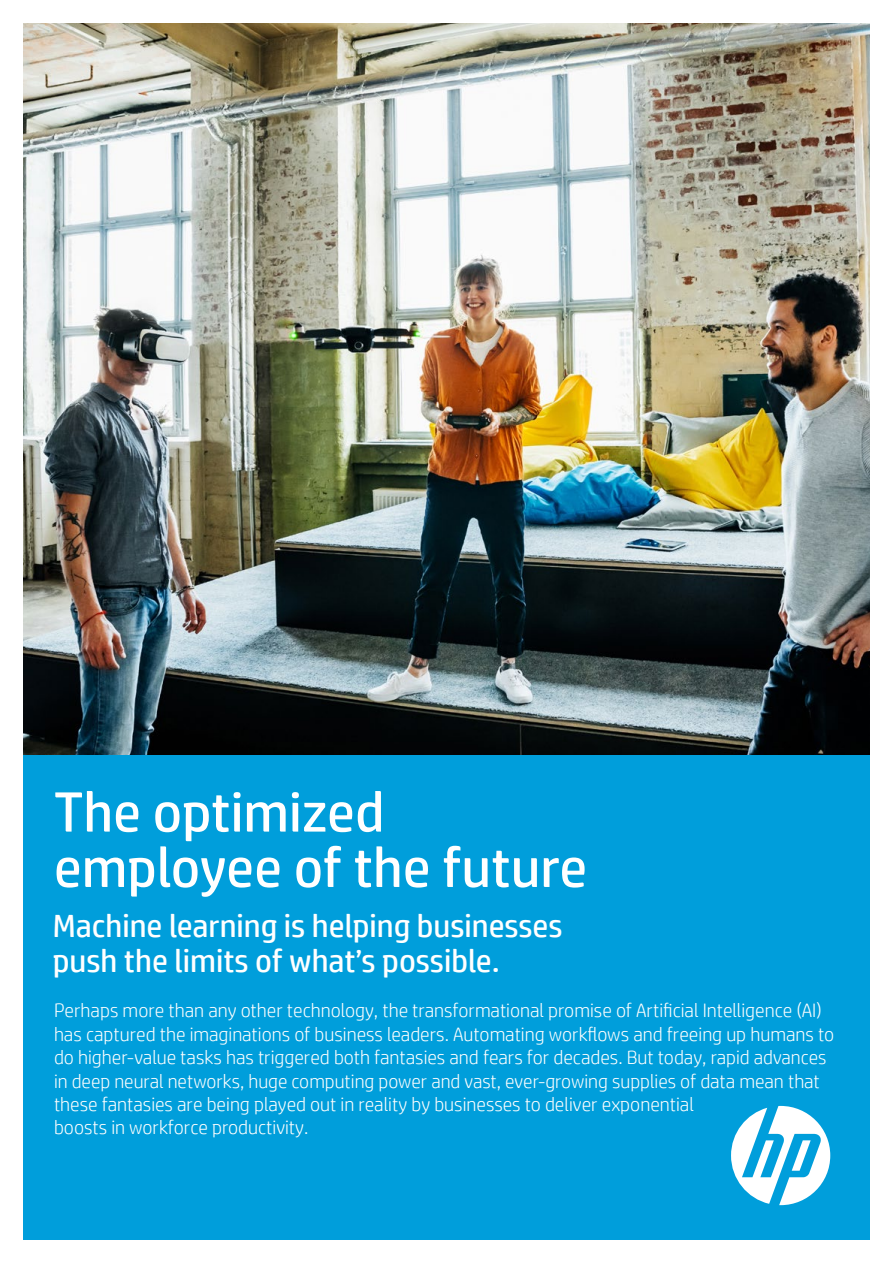
<style>
.page{position:relative;width:893px;height:1263px;background:#fff}
.page>*{position:absolute;margin:0;border:0;box-sizing:border-box;transform-origin:0 0}
.t1{font:56.55px/55.3px "HP Simplified";color:#fff}
.t2{font:32.1px/34.3px "HP Simplified";color:#fff}
.t3{font:300 19.5px/23.4px "HP Simplified";color:#fff}
</style>
<div class="page">
<img style="left:23px;top:23px;width:847px;height:732px">
<div style="left:23px;top:755px;width:847px;height:484px;background:#009edb"></div>
<svg style="left:731px;top:1106px;width:99px;height:99px"></svg>
<h1 class="t1" style="left:54px;top:783px;width:535px">The optimized employee of the future</h1>
<h2 class="t2" style="left:53px;top:908px;width:511px">Machine learning is helping businesses push the limits of what’s possible.</h2>
<p class="t3" style="left:54px;top:998px;width:782px">Perhaps more than any other technology, the transformational promise of Artificial Intelligence (AI) has captured the imaginations of business leaders. Automating workflows and freeing up humans to do higher-value tasks has triggered both fantasies and fears for decades. But today, rapid advances in deep neural networks, huge computing power and vast, ever-growing supplies of data mean that these fantasies are being played out in reality by businesses to deliver exponential<br>boosts in workforce productivity.</p>
</div>
